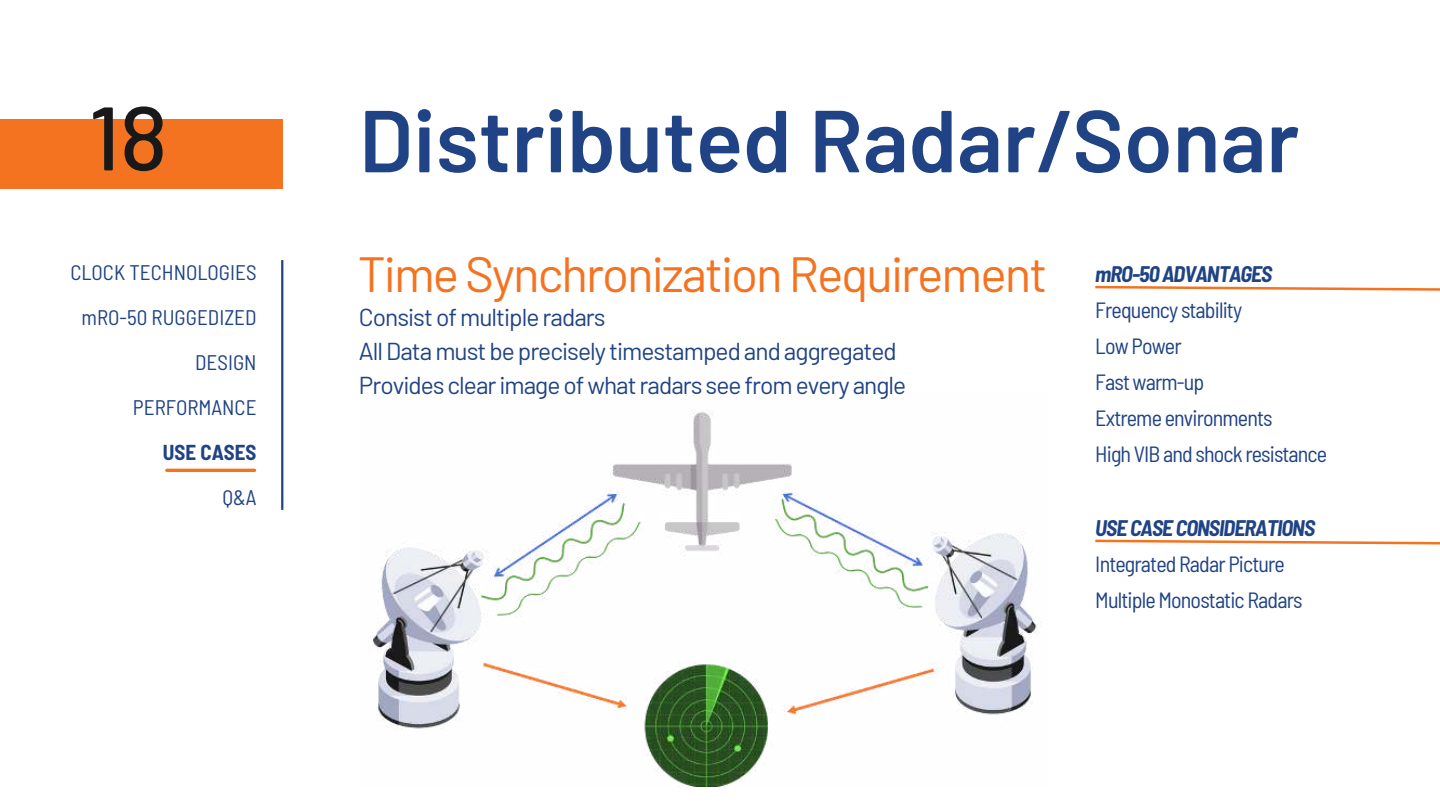
<style>
.page{position:relative;width:1440px;height:810px;background:#fff}
.page>*{position:absolute;margin:0;border:0;box-sizing:border-box;transform-origin:0 0}
.t1{font:500 90px "Barlow";color:#191919}
.t2{font:600 87.75px "Barlow";color:#1f4384}
.t3{font:49.35px "Barlow";letter-spacing:-.04em;color:#f37321}
.t4{font:24.45px/33.8px "Barlow";letter-spacing:-.04em;color:#1f4384}
.t5{font:semi-condensed 22.05px/36px "Barlow";letter-spacing:-.04em;color:#1f4384}
.t6{font:italic 700 semi-condensed 22.05px "Barlow";letter-spacing:-.04em;color:#1f4384}
.t7{font:semi-condensed 21.15px/45px "Barlow";color:#1f4384;text-align:right}
.t8{font:700 semi-condensed 21.15px "Barlow";color:#1f4384}
</style>
<div class="page">
<div style="left:0;top:119px;width:282px;height:70px;background:#f37321"></div>
<svg style="left:1095px;top:285px;width:345px;height:6px"></svg>
<svg style="left:1095px;top:539px;width:345px;height:6px"></svg>
<img style="left:373px;top:411px;width:668px;height:375px">
<hr style="left:167px;top:469px;width:88px;height:3px;background:#f37321">
<hr style="left:281px;top:260px;width:2px;height:250px;background:#1f4384">
<h1 class="t1" style="left:89px;top:82px;width:80px">18</h1>
<h2 class="t2" style="left:359px;top:86px;width:942px">Distributed Radar/Sonar</h2>
<p class="t7" style="left:70px;top:249px;width:188px">CLOCK TECHNOLOGIES mRO-50 RUGGEDIZED<br>DESIGN<br>PERFORMANCE</p>
<p class="t8" style="left:163px;top:437px;width:95px">USE CASES</p>
<p class="t7" style="left:223px;top:474px;width:36px">Q&amp;A</p>
<h3 class="t3" style="left:358px;top:244px;width:691px">Time Synchronization Requirement</h3>
<p class="t4" style="left:359px;top:300px;width:549px">Consist of multiple radars<br>All Data must be precisely timestamped and aggregated<br>Provides clear image of what radars see from every angle</p>
<p class="t6" style="left:1095px;top:258px;width:179px">mRO-50 ADVANTAGES</p>
<p class="t5" style="left:1095px;top:290px;width:233px">Frequency stability<br>Low Power<br>Fast warm-up<br>Extreme environments<br>High VIB and shock resistance</p>
<p class="t6" style="left:1095px;top:512px;width:221px">USE CASE CONSIDERATIONS</p>
<p class="t5" style="left:1095px;top:544px;width:209px">Integrated Radar Picture<br>Multiple Monostatic Radars</p>
</div>
